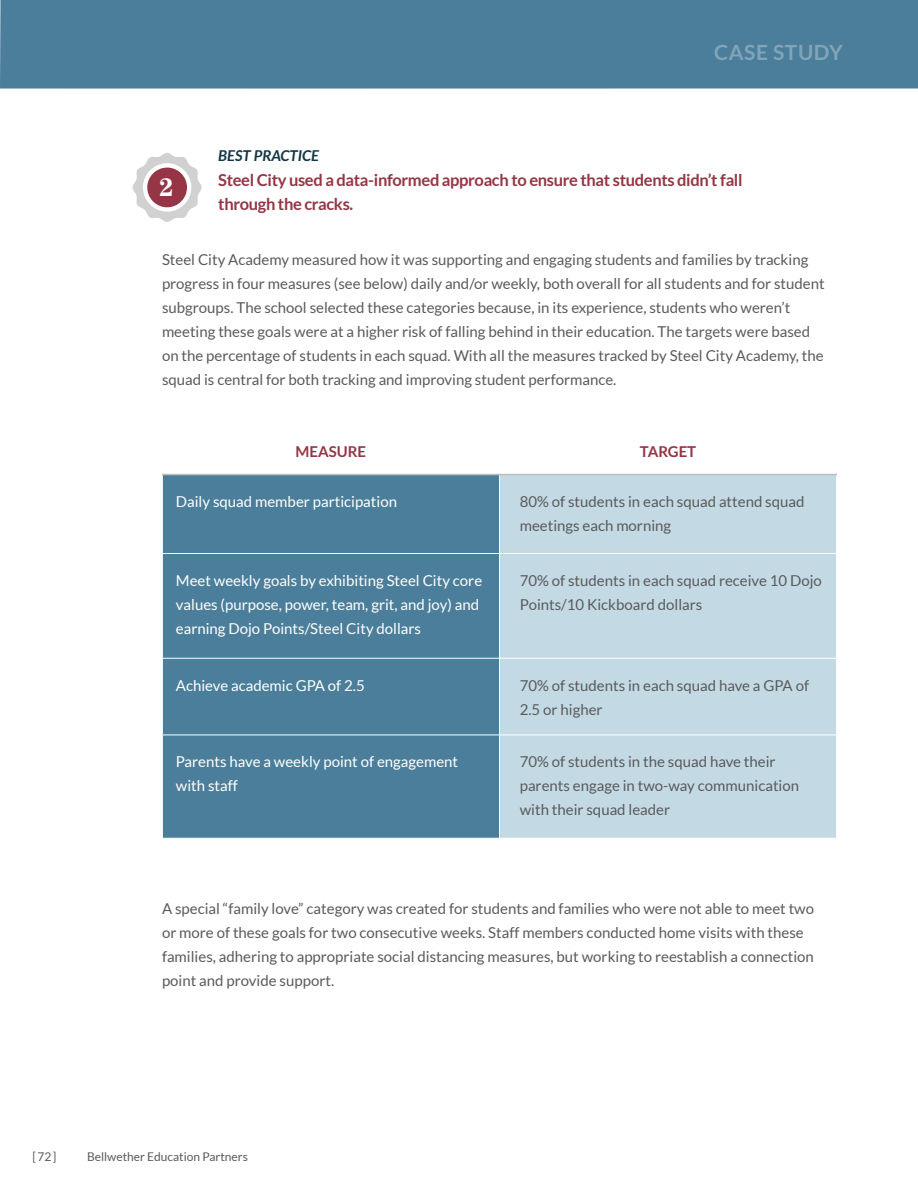
<style>
.page{position:relative;width:918px;height:1188px;background:#fff}
.page>*{position:absolute;margin:0;border:0;box-sizing:border-box;transform-origin:0 0}
.Pullquote{font:700 25.5px "Century Std";color:#fff}
.t1{font:700 21px "Lato";letter-spacing:.025em;color:#81a5b8}
.Header_2{font:700 16.5px/24px "Lato";letter-spacing:-.02em;color:#953545}
.Body_Copy{font:15px/24px "Lato";color:#5a5a5a}
.Body_Copy-2{font:15px/24px "Lato";color:#fff}
.Figure_Title{font:700 15px "Lato";color:#953545}
.Body_Copy-3{font:italic 700 15px "Lato";color:#143544}
.t2{font:12px "Lato";color:#5a5a5a}
</style>
<div class="page">
<div style="left:0;top:0;width:918px;height:89px;background:#4b7e9a"></div>
<svg style="left:133px;top:153px;width:69px;height:69px"></svg>
<div style="left:148px;top:168px;width:38px;height:38px;background:#953545;border-radius:50%"></div>
<div style="left:163px;top:475px;width:336px;height:363px;background:#4b7e9a"></div>
<div style="left:500px;top:475px;width:336px;height:363px;background:#c3dae5"></div>
<hr style="left:162px;top:553px;width:338px;height:1px;background:#fff">
<hr style="left:500px;top:553px;width:337px;height:1px;background:#fff">
<hr style="left:162px;top:658px;width:338px;height:1px;background:#fff">
<hr style="left:500px;top:658px;width:337px;height:1px;background:#fff">
<hr style="left:162px;top:735px;width:338px;height:1px;background:#fff">
<hr style="left:500px;top:735px;width:337px;height:1px;background:#fff">
<hr style="left:162px;top:474px;width:338px;height:1px;background:#bdbdbd">
<hr style="left:500px;top:474px;width:337px;height:1px;background:#bdbdbd">
<p class="Body_Copy-3" style="left:218px;top:147px;width:102px">BEST PRACTICE</p>
<h2 class="t1" style="left:714px;top:40px;width:130px">CASE STUDY</h2>
<p class="Pullquote" style="left:159px;top:172px;width:16px">2</p>
<p class="Header_2" style="left:218px;top:167px;width:526px">Steel City used a data-informed approach to ensure that students didn’t fall through the cracks.</p>
<p class="Body_Copy" style="left:162px;top:248px;width:664px">Steel City Academy measured how it was supporting and engaging students and families by tracking progress in four measures (see below) daily and/or weekly, both overall for all students and for student subgroups. The school selected these categories because, in its experience, students who weren’t meeting these goals were at a higher risk of falling behind in their education. The targets were based on the percentage of students in each squad. With all the measures tracked by Steel City Academy, the squad is central for both tracking and improving student performance.</p>
<p class="Figure_Title" style="left:296px;top:443px;width:72px">MEASURE</p>
<p class="Figure_Title" style="left:640px;top:443px;width:58px">TARGET</p>
<p class="Body_Copy-2" style="left:176px;top:489px;width:223px">Daily squad member participation</p>
<p class="Body_Copy" style="left:520px;top:489px;width:286px">80% of students in each squad attend squad meetings each morning</p>
<p class="Body_Copy-2" style="left:176px;top:568px;width:308px">Meet weekly goals by exhibiting Steel City core values (purpose, power, team, grit, and joy) and earning Dojo Points/Steel City dollars</p>
<p class="Body_Copy" style="left:520px;top:568px;width:304px">70% of students in each squad receive 10 Dojo<br>Points/10 Kickboard dollars</p>
<p class="Body_Copy-2" style="left:176px;top:673px;width:190px">Achieve academic GPA of 2.5</p>
<p class="Body_Copy" style="left:520px;top:673px;width:291px">70% of students in each squad have a GPA of<br>2.5 or higher</p>
<p class="Body_Copy-2" style="left:176px;top:750px;width:284px">Parents have a weekly point of engagement with staff</p>
<p class="Body_Copy" style="left:520px;top:750px;width:281px">70% of students in the squad have their parents engage in two-way communication with their squad leader</p>
<p class="Body_Copy" style="left:162px;top:896px;width:654px">A special “family love” category was created for students and families who were not able to meet two or more of these goals for two consecutive weeks. Staff members conducted home visits with these families, adhering to appropriate social distancing measures, but working to reestablish a connection point and provide support.</p>
<p class="t2" style="left:32px;top:1150px;width:26px">[72]</p>
<p class="t2" style="left:87px;top:1150px;width:162px">Bellwether Education Partners</p>
</div>
